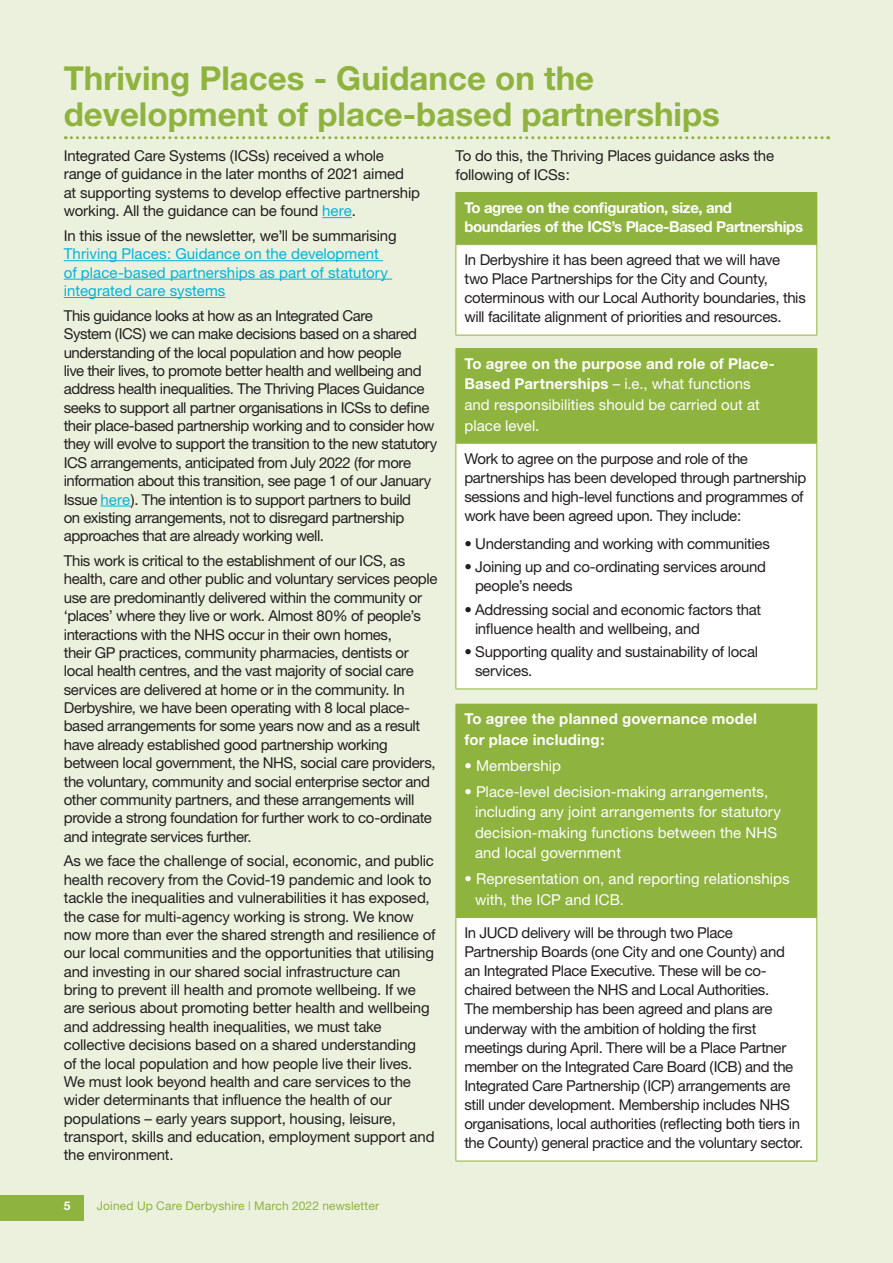
<style>
.page{position:relative;width:893px;height:1263px;background:#ecf1de}
.page>*{position:absolute;margin:0;border:0;box-sizing:border-box;transform-origin:0 0}
.t1{font:700 33px/36px "Helvetica Neue";color:#8eb33e}
.t2{font:15px/18.3px "Helvetica Neue";letter-spacing:-.02em;color:#231f20}
.t3{font:15px/20.5px "Helvetica Neue";letter-spacing:.005em;color:#fff}
.t4{font:15px/18.3px "Helvetica Neue";letter-spacing:.005em;color:#02b3db}
.p_bold{font:700 15px/19.2px "Helvetica Neue";letter-spacing:-.025em;color:#fff}
.p_bold-2{font:700 15px/20.5px "Helvetica Neue";letter-spacing:.015em;color:#fff}
.t5{font:12px "Helvetica Neue";letter-spacing:.01em;color:#8eb33e}
.t6{font:700 12px "Helvetica Neue";color:#fff}
.s1{color:#02b3db}
.s2{color:#231f20}
.s3{font-weight:700}
</style>
<div class="page">
<svg style="left:65px;top:136px;width:764px;height:3px"></svg>
<hr style="left:322px;top:217px;width:30px;height:1px;background:#02b3db">
<hr style="left:64px;top:260px;width:319px;height:1px;background:#02b3db">
<hr style="left:64px;top:279px;width:328px;height:1px;background:#02b3db">
<hr style="left:64px;top:297px;width:161px;height:1px;background:#02b3db">
<hr style="left:101px;top:506px;width:30px;height:1px;background:#02b3db">
<div style="left:456px;top:192px;width:361px;height:53px;background:#8eb33e"></div>
<div style="left:456px;top:245px;width:361px;height:90px;background:#fff"></div>
<hr style="left:455px;top:192px;width:362px;height:1px;background:#8eb33e">
<hr style="left:455px;top:193px;width:1px;height:51px;background:#8eb33e">
<hr style="left:455px;top:244px;width:362px;height:1px;background:#8eb33e">
<hr style="left:455px;top:245px;width:1px;height:90px;background:#8eb33e">
<hr style="left:816px;top:245px;width:1px;height:90px;background:#8eb33e">
<hr style="left:455px;top:335px;width:362px;height:1px;background:#8eb33e">
<div style="left:456px;top:349px;width:361px;height:94px;background:#8eb33e"></div>
<div style="left:456px;top:443px;width:361px;height:246px;background:#fff"></div>
<hr style="left:455px;top:348px;width:362px;height:1px;background:#8eb33e">
<hr style="left:455px;top:349px;width:1px;height:94px;background:#8eb33e">
<hr style="left:455px;top:443px;width:362px;height:1px;background:#8eb33e">
<hr style="left:455px;top:444px;width:1px;height:244px;background:#8eb33e">
<hr style="left:816px;top:444px;width:1px;height:244px;background:#8eb33e">
<hr style="left:455px;top:688px;width:362px;height:1px;background:#8eb33e">
<div style="left:456px;top:704px;width:361px;height:213px;background:#8eb33e"></div>
<div style="left:456px;top:917px;width:361px;height:244px;background:#fff"></div>
<hr style="left:455px;top:704px;width:1px;height:213px;background:#8eb33e">
<hr style="left:455px;top:917px;width:362px;height:1px;background:#8eb33e">
<hr style="left:455px;top:918px;width:1px;height:243px;background:#8eb33e">
<hr style="left:816px;top:918px;width:1px;height:243px;background:#8eb33e">
<hr style="left:455px;top:1161px;width:362px;height:1px;background:#8eb33e">
<div style="left:0;top:1194px;width:83px;height:26px;background:#8eb33e"></div>
<h1 class="t1" style="left:64px;top:59px;width:658px">Thriving Places - Guidance on the development of place-based partnerships</h1>
<p class="t2" style="left:64px;top:146px;width:358px">Integrated Care Systems (ICSs) received a whole range of guidance in the later months of 2021 aimed at supporting systems to develop effective partnership working. All the guidance can be found <span class="s1">here</span>.</p>
<p class="t4" style="left:64px;top:226px;width:334px"><span class="s2">In this issue of the newsletter, we’ll be summarising </span>Thriving Places: Guidance on the development<br>of place-based partnerships as part of statutory integrated care systems</p>
<p class="t2" style="left:64px;top:306px;width:375px">This guidance looks at how as an Integrated Care<br>System (ICS) we can make decisions based on a shared understanding of the local population and how people<br>live their lives, to promote better health and wellbeing and address health inequalities. The Thriving Places Guidance seeks to support all partner organisations in ICSs to define their place-based partnership working and to consider how they will evolve to support the transition to the new statutory ICS arrangements, anticipated from July 2022 (for more information about this transition, see page 1 of our January Issue <span class="s1">here</span>). The intention is to support partners to build<br>on existing arrangements, not to disregard partnership approaches that are already working well.</p>
<p class="t2" style="left:64px;top:551px;width:375px">This work is critical to the establishment of our ICS, as health, care and other public and voluntary services people use are predominantly delivered within the community or ‘places’ where they live or work. Almost 80% of people’s interactions with the NHS occur in their own homes,<br>their GP practices, community pharmacies, dentists or local health centres, and the vast majority of social care services are delivered at home or in the community. In Derbyshire, we have been operating with 8 local place&shy;based arrangements for some years now and as a result have already established good partnership working between local government, the NHS, social care providers, the voluntary, community and social enterprise sector and other community partners, and these arrangements will provide a strong foundation for further work to co-ordinate and integrate services further.</p>
<p class="t2" style="left:64px;top:852px;width:373px">As we face the challenge of social, economic, and public health recovery from the Covid-19 pandemic and look to tackle the inequalities and vulnerabilities it has exposed, the case for multi-agency working is strong. We know now more than ever the shared strength and resilience of our local communities and the opportunities that utilising and investing in our shared social infrastructure can bring to prevent ill health and promote wellbeing. If we are serious about promoting better health and wellbeing and addressing health inequalities, we must take collective decisions based on a shared understanding<br>of the local population and how people live their lives.<br>We must look beyond health and care services to the wider determinants that influence the health of our populations – early years support, housing, leisure, transport, skills and education, employment support and the environment.</p>
<p class="t2" style="left:455px;top:145px;width:320px;line-height:19.2px">To do this, the Thriving Places guidance asks the following of ICSs:</p>
<p class="p_bold" style="left:464px;top:197px;width:340px">To agree on the configuration, size, and boundaries of the ICS’s Place-Based Partnerships</p>
<p class="t2" style="left:464px;top:250px;width:343px;line-height:19.2px">In Derbyshire it has been agreed that we will have two Place Partnerships for the City and County, coterminous with our Local Authority boundaries, this will facilitate alignment of priorities and resources.</p>
<p class="t3" style="left:464px;top:353px;width:312px"><span class="s3">To agree on the purpose and role of Place-Based Partnerships</span> – i.e., what functions and responsibilities should be carried out at place level.</p>
<p class="t2" style="left:464px;top:448px;width:343px;line-height:19.2px">Work to agree on the purpose and role of the partnerships has been developed through partnership sessions and high-level functions and programmes of work have been agreed upon. They include:</p>
<p class="t2" style="left:464px;top:534px;width:307px">• Understanding and working with communities</p>
<p class="t2" style="left:475px;top:557px;width:293px;line-height:19.2px;text-indent:-11px">• Joining up and co-ordinating services around people’s needs</p>
<p class="t2" style="left:475px;top:599px;width:288px;line-height:19.2px;text-indent:-11px">• Addressing social and economic factors that influence health and wellbeing, and</p>
<p class="t2" style="left:475px;top:642px;width:285px;line-height:19.2px;text-indent:-11px">• Supporting quality and sustainability of local services.</p>
<p class="p_bold-2" style="left:464px;top:708px;width:294px">To agree the planned governance model for place including:</p>
<p class="t3" style="left:464px;top:755px;width:98px">• Membership</p>
<p class="t3" style="left:475px;top:781px;width:308px;text-indent:-11px">• Place-level decision-making arrangements, including any joint arrangements for statutory decision-making functions between the NHS and local government</p>
<p class="t3" style="left:475px;top:868px;width:316px;text-indent:-11px">• Representation on, and reporting relationships with, the ICP and ICB.</p>
<p class="t2" style="left:464px;top:923px;width:340px;line-height:19px">In JUCD delivery will be through two Place Partnership Boards (one City and one County) and an Integrated Place Executive. These will be co&shy;chaired between the NHS and Local Authorities.<br>The membership has been agreed and plans are underway with the ambition of holding the first meetings during April. There will be a Place Partner member on the Integrated Care Board (ICB) and the Integrated Care Partnership (ICP) arrangements are still under development. Membership includes NHS organisations, local authorities (reflecting both tiers in the County) general practice and the voluntary sector.</p>
<p class="t6" style="left:64px;top:1198px;width:8px">5</p>
<p class="t5" style="left:97px;top:1199px;width:284px">Joined Up Care Derbyshire | March 2022 newsletter</p>
</div>
